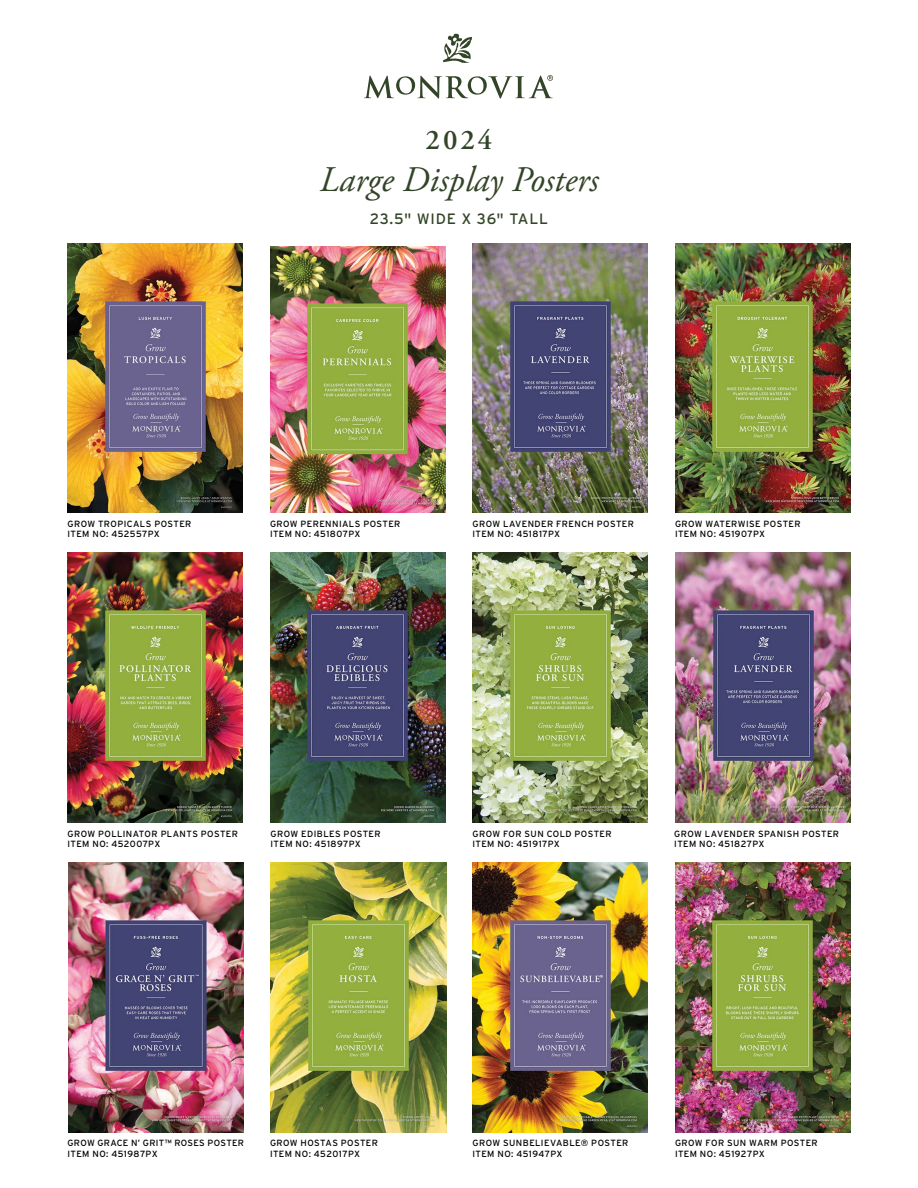
<style>
.page{position:relative;width:918px;height:1188px;background:#fff}
.page>*{position:absolute;margin:0;border:0;box-sizing:border-box;transform-origin:0 0}
.t1{font:italic 36px "Adobe Garamond Pro";color:#334528}
.t2{font:600 28.5px "Adobe Garamond Pro";color:#334528}
.t3{font:15px "Interstate";letter-spacing:.05em;color:#334528}
.t4{font:600 10.5px "Adobe Garamond Pro";color:#fff}
.t5{font:9px/10.5px "Interstate";letter-spacing:.045em;color:#000}
</style>
<div class="page">
<img style="left:472px;top:243px;width:176px;height:270px">
<img style="left:68px;top:862px;width:176px;height:270px">
<img style="left:270px;top:553px;width:176px;height:270px">
<img style="left:68px;top:243px;width:175px;height:270px">
<img style="left:675px;top:553px;width:175px;height:270px">
<img style="left:675px;top:243px;width:175px;height:270px">
<img style="left:68px;top:553px;width:175px;height:270px">
<img style="left:472px;top:553px;width:176px;height:270px">
<img style="left:270px;top:246px;width:176px;height:267px">
<img style="left:271px;top:862px;width:175px;height:270px">
<svg style="left:364px;top:75px;width:189px;height:24px"></svg>
<svg style="left:443px;top:34px;width:29px;height:29px"></svg>
<img style="left:472px;top:862px;width:176px;height:270px">
<img style="left:675px;top:862px;width:175px;height:270px">
<h2 class="t2" style="left:426px;top:123px;width:68px">2024</h2>
<h1 class="t1" style="left:319px;top:158px;width:281px">Large Display Posters</h1>
<h3 class="t3" style="left:370px;top:210px;width:180px">23.5" WIDE X 36" TALL</h3>
<p class="t5" style="left:68px;top:518px;width:126px">GROW TROPICALS POSTER<br>ITEM NO: 452557PX</p>
<p class="t5" style="left:270px;top:518px;width:132px">GROW PERENNIALS POSTER<br>ITEM NO: 451807PX</p>
<p class="t5" style="left:472px;top:518px;width:163px">GROW LAVENDER FRENCH POSTER<br>ITEM NO: 451817PX</p>
<p class="t5" style="left:675px;top:518px;width:127px">GROW WATERWISE POSTER<br>ITEM NO: 451907PX</p>
<p class="t5" style="left:68px;top:828px;width:172px">GROW POLLINATOR PLANTS POSTER<br>ITEM NO: 452007PX</p>
<p class="t5" style="left:271px;top:828px;width:112px">GROW EDIBLES POSTER<br>ITEM NO: 451897PX</p>
<p class="t5" style="left:68px;top:1138px;width:178px">GROW GRACE N’ GRIT™ ROSES POSTER<br>ITEM NO: 451987PX</p>
<p class="t5" style="left:270px;top:1138px;width:110px">GROW HOSTAS POSTER<br>ITEM NO: 452017PX</p>
<p class="t5" style="left:472px;top:828px;width:141px">GROW FOR SUN COLD POSTER<br>ITEM NO: 451917PX</p>
<p class="t4" style="left:600px;top:973px;width:5px">®</p>
<p class="t5" style="left:674px;top:828px;width:166px">GROW LAVENDER SPANISH POSTER<br>ITEM NO: 451827PX</p>
<p class="t5" style="left:472px;top:1138px;width:157px">GROW SUNBELIEVABLE® POSTER<br>ITEM NO: 451947PX</p>
<p class="t5" style="left:675px;top:1138px;width:144px">GROW FOR SUN WARM POSTER<br>ITEM NO: 451927PX</p>
</div>
